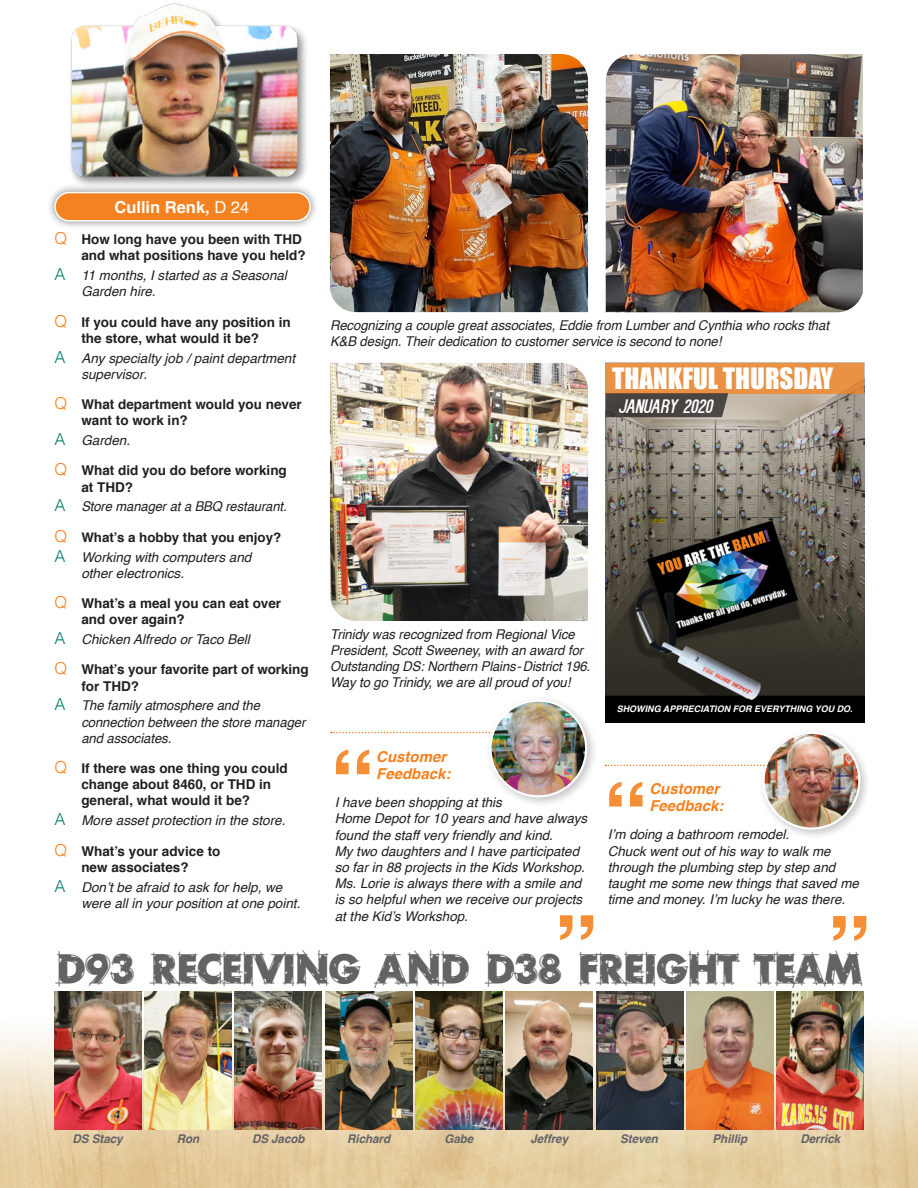
<style>
.page{position:relative;width:918px;height:1188px;background:#fff}
.page>*{position:absolute;margin:0;border:0;box-sizing:border-box;transform-origin:0 0}
.t1{font:700 90px "Helvetica";color:#f58220}
.t2{font:40.5px "Rough Draft";color:#636366}
.t3{font:27px "Impact";color:#fff}
.t4{font:italic 19.5px "Kenzo";color:#fff}
.t5{font:700 16.5px "Helvetica";color:#fff}
.t6{font:italic 700 15px "Helvetica";color:#f58220}
.t7{font:italic 13.5px/16.2px "Helvetica";color:#231f20}
.t8{font:700 13.5px/16.2px "Helvetica";color:#231f20}
.t9{font:italic 13.5px "Helvetica";color:#231f20;scale:.96 1}
.t10{font:700 13.2px "Helvetica";color:#231f20}
.t11{font:italic 700 12px "Helvetica";letter-spacing:-.005em;color:#636366}
.t12{font:italic 700 9px "Helvetica";color:#fff}
.s1{font-weight:400}
.s2{font-weight:300;font-size:16.5px;color:#f58220}
.s3{font-weight:300;font-style:normal;font-size:16.5px;color:#007e67}
</style>
<div class="page">
<img style="left:70px;top:3px;width:236px;height:181px">
<svg style="left:605px;top:765px;width:154px;height:1px"></svg>
<svg style="left:331px;top:732px;width:153px;height:1px"></svg>
<img style="left:0;top:991px;width:918px;height:197px">
<img style="left:330px;top:54px;width:258px;height:258px">
<img style="left:606px;top:54px;width:257px;height:258px">
<div style="left:47px;top:184px;width:272px;height:46px;background:#231f20;opacity:.55"></div>
<div style="left:55px;top:193px;width:255px;height:28px;background:#f58220;border-radius:14px"></div>
<div style="left:54px;top:192px;width:257px;height:30px;border:2px solid #fff;border-radius:14px"></div>
<img style="left:606px;top:393px;width:258px;height:329px">
<div style="left:606px;top:363px;width:258px;height:30px;background:#e99144"></div>
<svg style="left:606px;top:393px;width:122px;height:24px;background:#4d4641"></svg>
<img style="left:330px;top:363px;width:258px;height:258px">
<img style="left:235px;top:991px;width:87px;height:138px">
<img style="left:144px;top:991px;width:88px;height:138px">
<img style="left:325px;top:991px;width:87px;height:138px">
<img style="left:415px;top:991px;width:88px;height:138px">
<img style="left:506px;top:991px;width:87px;height:138px">
<img style="left:596px;top:991px;width:87px;height:138px">
<img style="left:686px;top:991px;width:88px;height:138px">
<img style="left:777px;top:991px;width:87px;height:138px">
<img style="left:54px;top:991px;width:87px;height:138px">
<div style="left:759px;top:728px;width:112px;height:113px;background:#231f20;opacity:.25"></div>
<img style="left:764px;top:733px;width:95px;height:96px;border-radius:48px">
<div style="left:763px;top:732px;width:97px;height:98px;border:2px solid #fff;border-radius:50%"></div>
<div style="left:485px;top:696px;width:113px;height:112px;background:#231f20;opacity:.25"></div>
<img style="left:490px;top:701px;width:96px;height:95px;border-radius:48px">
<div style="left:489px;top:700px;width:98px;height:97px;border:2px solid #fff;border-radius:50%"></div>
<p class="t5" style="left:114px;top:194px;width:136px">Cullin Renk, <span class="s1">D 24</span></p>
<p class="t8" style="left:54px;top:231px;width:253px;text-align:right"><span class="s2">Q</span> How long have you been with THD and what positions have you held?</p>
<p class="t7" style="left:81px;top:268px;width:207px;text-indent:-27px"><span class="s3">A</span> 11 months, I started as a Seasonal<br>Garden hire.</p>
<p class="t8" style="left:54px;top:314px;width:238px;text-align:center"><span class="s2">Q</span> If you could have any position in the store, what would it be?</p>
<p class="t7" style="left:81px;top:350px;width:215px;text-indent:-27px"><span class="s3">A</span> Any specialty job / paint department supervisor.</p>
<p class="t8" style="left:81px;top:396px;width:222px;text-indent:-27px"><span class="s2">Q</span> What department would you never want to work in?</p>
<p class="t7" style="left:54px;top:433px;width:77px"><span class="s3">A</span> Garden.</p>
<p class="t8" style="left:54px;top:463px;width:234px"><span class="s2">Q</span> What did you do before working</p>
<p class="t8" style="left:81px;top:479px;width:53px">at THD?</p>
<p class="t9" style="left:54px;top:496px;width:244px"><span class="s3">A</span> Store manager at a BBQ restaurant.</p>
<p class="t10" style="left:54px;top:526px;width:228px"><span class="s2">Q</span> What’s a hobby that you enjoy?</p>
<p class="t7" style="left:54px;top:549px;width:199px"><span class="s3">A</span> Working with computers and</p>
<p class="t7" style="left:81px;top:565px;width:104px">other electronics.</p>
<p class="t8" style="left:54px;top:595px;width:228px"><span class="s2">Q</span> What’s a meal you can eat over</p>
<p class="t8" style="left:81px;top:612px;width:105px">and over again?</p>
<p class="t7" style="left:54px;top:632px;width:197px"><span class="s3">A</span> Chicken Alfredo or Taco Bell</p>
<p class="t8" style="left:81px;top:662px;width:229px;text-indent:-27px"><span class="s2">Q</span> What’s your favorite part of working for THD?</p>
<p class="t7" style="left:54px;top:698px;width:207px"><span class="s3">A</span> The family atmosphere and the</p>
<p class="t7" style="left:81px;top:714px;width:226px">connection between the store manager and associates.</p>
<p class="t8" style="left:81px;top:760px;width:208px;text-indent:-27px"><span class="s2">Q</span> If there was one thing you could change about 8460, or THD in</p>
<p class="t8" style="left:81px;top:793px;width:170px">general, what would it be?</p>
<p class="t7" style="left:54px;top:813px;width:233px"><span class="s3">A</span> More asset protection in the store.</p>
<p class="t8" style="left:54px;top:843px;width:168px"><span class="s2">Q</span> What’s your advice to</p>
<p class="t8" style="left:81px;top:859px;width:109px">new associates?</p>
<p class="t7" style="left:81px;top:879px;width:221px;text-indent:-27px"><span class="s3">A</span> Don’t be afraid to ask for help, we were all in your position at one point.</p>
<p class="t7" style="left:330px;top:317px;width:501px">Recognizing a couple great associates, Eddie from Lumber and Cynthia who rocks that</p>
<p class="t7" style="left:330px;top:333px;width:393px">K&amp;B design. Their dedication to customer service is second to none!</p>
<p class="t3" style="left:612px;top:357px;width:223px">THANKFUL THURSDAY</p>
<p class="t4" style="left:618px;top:394px;width:96px">JANUARY 2020</p>
<p class="t7" style="left:330px;top:626px;width:262px">Trinidy was recognized from Regional Vice<br>President, Scott Sweeney, with an award for<br>Outstanding DS: Northern Plains-District 196.</p>
<p class="t7" style="left:330px;top:675px;width:242px">Way to go Trinidy, we are all proud of you!</p>
<h1 class="t1" style="left:330px;top:711px;width:46px">“</h1>
<p class="t6" style="left:376px;top:745px;width:72px">Customer</p>
<p class="t6" style="left:376px;top:761px;width:76px">Feedback:</p>
<p class="t7" style="left:335px;top:795px;width:169px">I have been shopping at this</p>
<p class="t7" style="left:335px;top:811px;width:254px">Home Depot for 10 years and have always found the staff very friendly and kind.</p>
<p class="t7" style="left:335px;top:843px;width:246px">My two daughters and I have participated</p>
<p class="t7" style="left:335px;top:859px;width:252px">so far in 88 projects in the Kids Workshop.<br>Ms. Lorie is always there with a smile and</p>
<p class="t7" style="left:335px;top:892px;width:249px">is so helpful when we receive our projects</p>
<p class="t7" style="left:335px;top:908px;width:135px">at the Kid’s Workshop.</p>
<h1 class="t1" style="left:553px;top:876px;width:46px">”</h1>
<p class="t12" style="left:617px;top:702px;width:238px">SHOWING APPRECIATION FOR EVERYTHING YOU DO.</p>
<h1 class="t1" style="left:603px;top:743px;width:46px">“</h1>
<p class="t6" style="left:649px;top:777px;width:72px">Customer</p>
<p class="t6" style="left:649px;top:793px;width:76px">Feedback:</p>
<p class="t7" style="left:608px;top:827px;width:183px">I’m doing a bathroom remodel.</p>
<p class="t7" style="left:608px;top:843px;width:224px">Chuck went out of his way to walk me</p>
<p class="t7" style="left:608px;top:859px;width:229px">through the plumbing step by step and</p>
<p class="t7" style="left:608px;top:875px;width:253px">taught me some new things that saved me time and money. I’m lucky he was there.</p>
<h1 class="t1" style="left:827px;top:876px;width:46px">”</h1>
<p class="t2" style="left:57px;top:943px;width:806px">D93 RECEIVING AND D38 FREIGHT TEAM</p>
<p class="t11" style="left:73px;top:1129px;width:52px">DS Stacy</p>
<p class="t11" style="left:347px;top:1129px;width:44px">Richard</p>
<p class="t11" style="left:445px;top:1129px;width:30px">Gabe</p>
<p class="t11" style="left:530px;top:1129px;width:39px">Jeffrey</p>
<p class="t11" style="left:620px;top:1129px;width:39px">Steven</p>
<p class="t11" style="left:713px;top:1129px;width:36px">Phillip</p>
<p class="t11" style="left:800px;top:1129px;width:41px">Derrick</p>
<p class="t11" style="left:177px;top:1129px;width:24px">Ron</p>
<p class="t11" style="left:252px;top:1129px;width:54px">DS Jacob</p>
</div>
